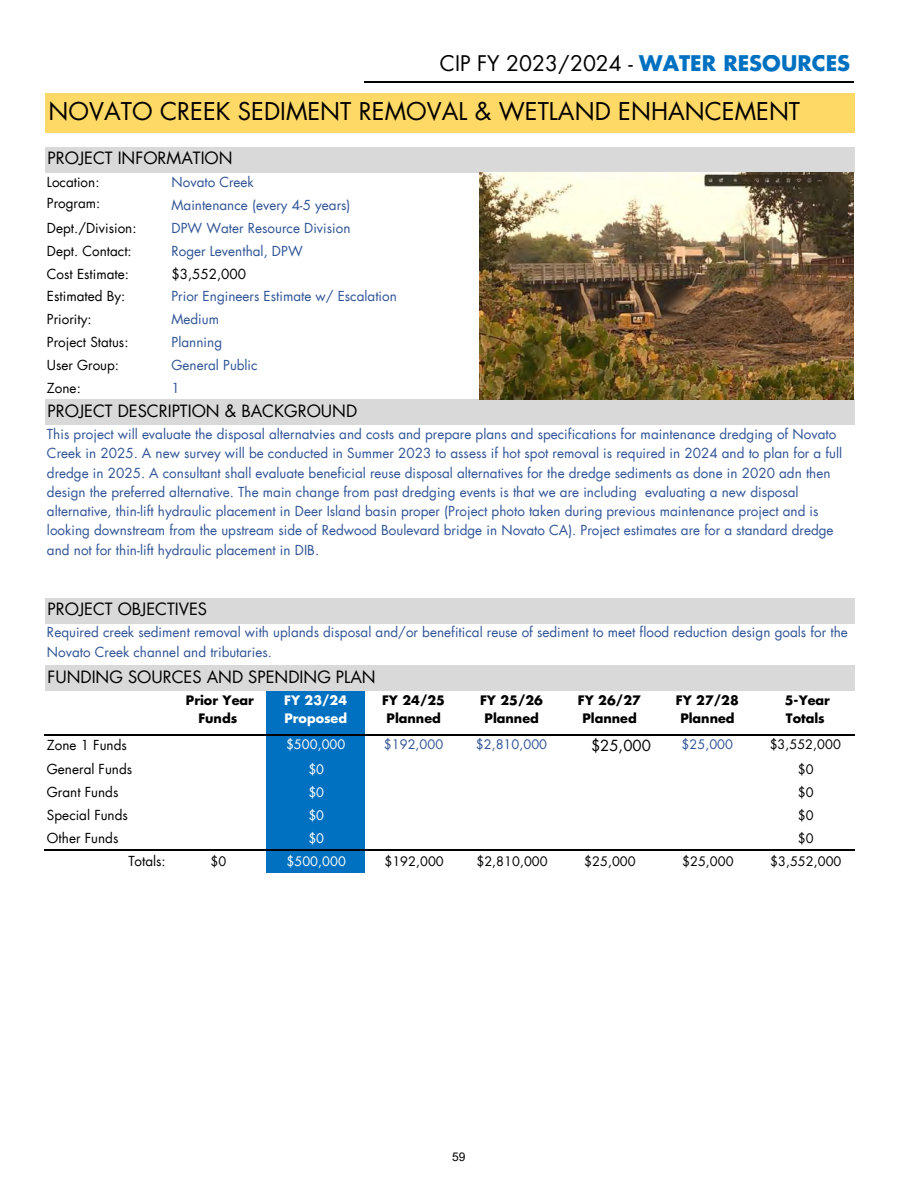
<style>
.page{position:relative;width:918px;height:1188px;background:#fff}
.page>*{position:absolute;margin:0;border:0;box-sizing:border-box;transform-origin:0 0}
.t1{font:24px "Futura";color:#000}
.t2{font:21px "Futura";color:#000}
.t3{font:16.5px "Futura";color:#000}
.t4{font:15px "Futura";color:#000}
.t5{font:13.5px/19.2px "Futura";color:#305496}
.t6{font:13.5px/22.8px "Futura";color:#000}
.t7{font:700 12.75px/18.8px "Futura";color:#000;text-align:center}
.t8{font:12.75px "Futura";letter-spacing:.005em;color:#000}
.t9{font:12.75px "Futura";letter-spacing:.005em;color:#305496}
.t10{font:12.75px "Futura";letter-spacing:.005em;color:#fff}
.t11{font:700 12.75px/18.8px "Futura";color:#fff}
.t12{font:12px "Arial";color:#000}
.s1{font-weight:700;color:#0070c0}
</style>
<div class="page">
<div style="left:45px;top:93px;width:809px;height:39px;background:#ffd965"></div>
<div style="left:45px;top:147px;width:809px;height:25px;background:#d9d9d9"></div>
<div style="left:45px;top:400px;width:809px;height:25px;background:#d9d9d9"></div>
<div style="left:45px;top:598px;width:809px;height:25px;background:#d9d9d9"></div>
<div style="left:45px;top:666px;width:809px;height:25px;background:#d9d9d9"></div>
<div style="left:267px;top:691px;width:98px;height:44px;background:#0070c0"></div>
<div style="left:267px;top:735px;width:98px;height:23px;background:#0070c0"></div>
<div style="left:267px;top:758px;width:98px;height:23px;background:#0070c0"></div>
<div style="left:267px;top:781px;width:98px;height:23px;background:#0070c0"></div>
<div style="left:267px;top:804px;width:98px;height:23px;background:#0070c0"></div>
<div style="left:267px;top:827px;width:98px;height:23px;background:#0070c0"></div>
<div style="left:267px;top:850px;width:98px;height:23px;background:#0070c0"></div>
<hr style="left:364px;top:81px;width:490px;height:2px;background:#000">
<hr style="left:44px;top:735px;width:810px;height:1px;background:#000">
<hr style="left:44px;top:849px;width:810px;height:1px;background:#000">
<img style="left:479px;top:172px;width:375px;height:227px">
<h2 class="t2" style="left:440px;top:56px;width:412px">CIP FY 2023/2024 - <span class="s1">WATER RESOURCES</span></h2>
<h1 class="t1" style="left:49px;top:102px;width:753px">NOVATO CREEK SEDIMENT REMOVAL &amp; WETLAND ENHANCEMENT</h1>
<p class="t3" style="left:48px;top:152px;width:187px">PROJECT INFORMATION</p>
<p class="t5" style="left:172px;top:172px;width:180px;line-height:22.8px">Novato Creek<br>Maintenance (every 4-5 years)<br>DPW Water Resource Division<br>Roger Leventhal, DPW</p>
<p class="t6" style="left:172px;top:263px;width:76px">$3,552,000</p>
<p class="t5" style="left:172px;top:286px;width:227px;line-height:22.8px">Prior Engineers Estimate w/ Escalation<br>Medium</p>
<p class="t6" style="left:47px;top:173px;width:55px;line-height:21px">Location:<br>Program:</p>
<p class="t6" style="left:47px;top:218px;width:91px">Dept./Division:<br>Dept. Contact:<br>Cost Estimate:<br>Estimated By:<br>Priority:<br>Project Status:<br>User Group:<br>Zone:</p>
<p class="t5" style="left:172px;top:332px;width:88px;line-height:22.8px">Planning<br>General Public<br>1</p>
<p class="t3" style="left:48px;top:404px;width:311px">PROJECT DESCRIPTION &amp; BACKGROUND</p>
<p class="t5" style="left:47px;top:426px;width:797px">This project will evaluate the disposal alternatvies and costs and prepare plans and specifications for maintenance dredging of Novato Creek in 2025. A new survey will be conducted in Summer 2023 to assess if hot spot removal is required in 2024 and to plan for a full dredge in 2025. A consultant shall evaluate beneficial reuse disposal alternatives for the dredge sediments as done in 2020 adn then design the preferred alternative. The main change from past dredging events is that we are including evaluating a new disposal alternative, thin-lift hydraulic placement in Deer Island basin proper (Project photo taken during previous maintenance project and is looking downstream from the upstream side of Redwood Boulevard bridge in Novato CA). Project estimates are for a standard dredge and not for thin-lift hydraulic placement in DIB.</p>
<p class="t3" style="left:48px;top:603px;width:161px">PROJECT OBJECTIVES</p>
<p class="t5" style="left:47px;top:624px;width:802px">Required creek sediment removal with uplands disposal and/or benefitical reuse of sediment to meet flood reduction design goals for the<br>Novato Creek channel and tributaries.</p>
<p class="t3" style="left:48px;top:670px;width:330px">FUNDING SOURCES AND SPENDING PLAN</p>
<p class="t7" style="left:186px;top:692px;width:69px">Prior Year<br>Funds</p>
<p class="t11" style="left:284px;top:692px;width:64px">FY 23/24<br>Proposed</p>
<p class="t7" style="left:382px;top:692px;width:64px">FY 24/25<br>Planned</p>
<p class="t7" style="left:480px;top:692px;width:64px">FY 25/26<br>Planned</p>
<p class="t7" style="left:578px;top:692px;width:64px">FY 26/27<br>Planned</p>
<p class="t7" style="left:676px;top:692px;width:64px">FY 27/28<br>Planned</p>
<p class="t7" style="left:785px;top:692px;width:47px;text-align:left">5-Year<br>Totals</p>
<p class="t6" style="left:47px;top:734px;width:81px">Zone 1 Funds</p>
<p class="t10" style="left:286px;top:739px;width:61px">$500,000</p>
<p class="t9" style="left:384px;top:739px;width:61px">$192,000</p>
<p class="t9" style="left:476px;top:739px;width:73px">$2,810,000</p>
<p class="t4" style="left:591px;top:740px;width:61px">$25,000</p>
<p class="t9" style="left:682px;top:739px;width:53px">$25,000</p>
<p class="t8" style="left:770px;top:739px;width:73px">$3,552,000</p>
<p class="t6" style="left:47px;top:759px;width:87px">General Funds</p>
<p class="t10" style="left:308px;top:765px;width:17px">$0</p>
<p class="t8" style="left:798px;top:765px;width:17px">$0</p>
<p class="t6" style="left:47px;top:782px;width:73px">Grant Funds</p>
<p class="t10" style="left:308px;top:788px;width:17px">$0</p>
<p class="t8" style="left:798px;top:788px;width:17px">$0</p>
<p class="t6" style="left:47px;top:805px;width:82px">Special Funds</p>
<p class="t10" style="left:308px;top:811px;width:17px">$0</p>
<p class="t8" style="left:798px;top:811px;width:17px">$0</p>
<p class="t6" style="left:47px;top:828px;width:73px">Other Funds</p>
<p class="t10" style="left:308px;top:833px;width:17px">$0</p>
<p class="t8" style="left:798px;top:833px;width:17px">$0</p>
<p class="t6" style="left:128px;top:850px;width:39px">Totals:</p>
<p class="t8" style="left:210px;top:856px;width:17px">$0</p>
<p class="t10" style="left:287px;top:856px;width:61px">$500,000</p>
<p class="t8" style="left:384px;top:856px;width:61px">$192,000</p>
<p class="t8" style="left:476px;top:856px;width:73px">$2,810,000</p>
<p class="t8" style="left:584px;top:856px;width:53px">$25,000</p>
<p class="t8" style="left:682px;top:856px;width:53px">$25,000</p>
<p class="t8" style="left:770px;top:856px;width:73px">$3,552,000</p>
<p class="t12" style="left:452px;top:1148px;width:15px">59</p>
</div>
